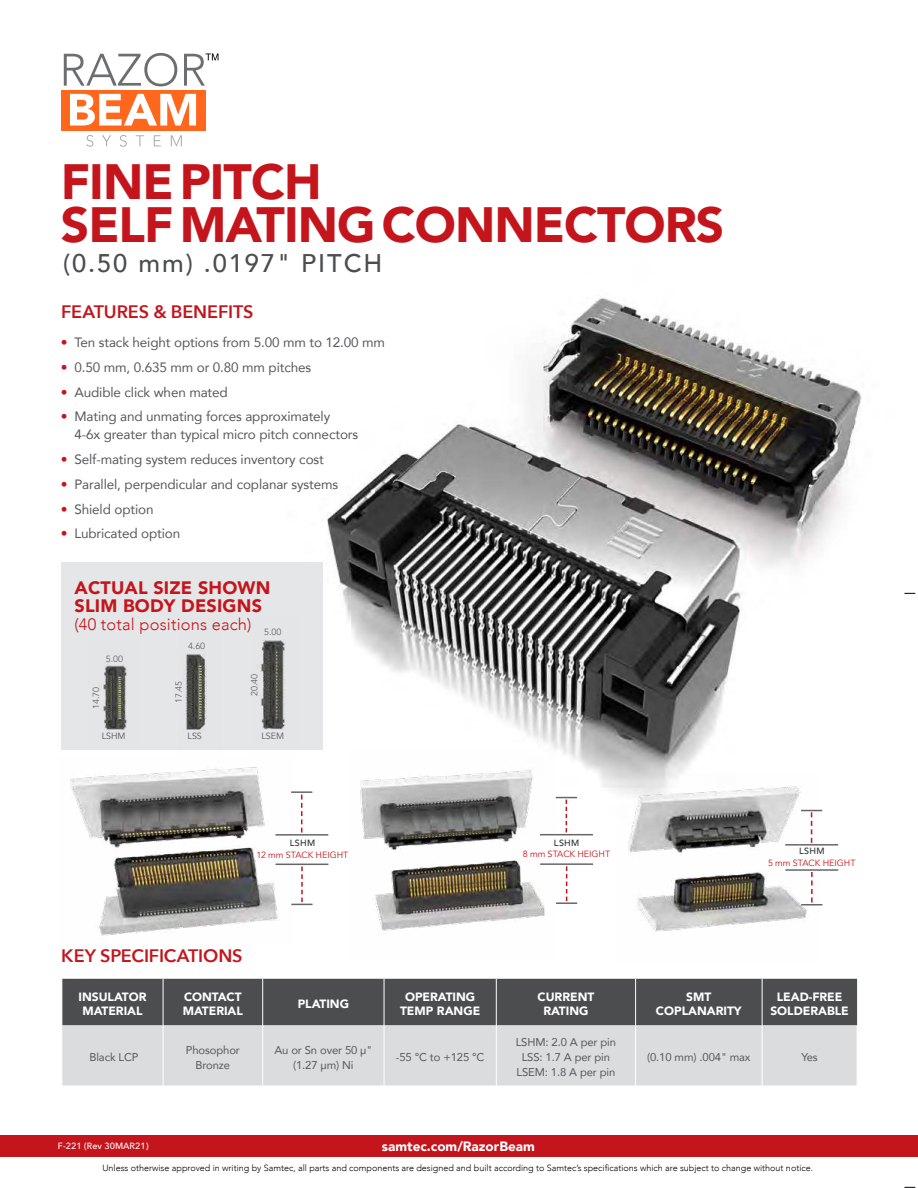
<style>
.page{position:relative;width:918px;height:1188px;background:#fff}
.page>*{position:absolute;margin:0;border:0;box-sizing:border-box;transform-origin:0 0}
.t1{font:900 49.5px/43.5px "Avenir";letter-spacing:-.02em;color:#c4151c}
.t2{font:500 25.5px "Avenir";letter-spacing:.075em;color:#4c4d4f}
.t3{font:600 18px "Avenir Next";letter-spacing:-.005em;color:#c4151c}
.t4{font:900 18px/18px "Avenir";letter-spacing:.01em;color:#c4151c}
.t5{font:300 16.5px "Avenir";letter-spacing:.01em;color:#c4151c}
.t6{font:13.5px/18px "Avenir";letter-spacing:-.01em;color:#57585b}
.t7{font:900 13.5px "Avenir";color:#fff}
.t8{font:900 12px/14.4px "Avenir";color:#fff;text-align:center}
.t9{font:11.25px/15px "Avenir";letter-spacing:-.01em;color:#57585b;text-align:center}
.t10{font:300 9px "Avenir";color:#000}
.t11{font:9px "Avenir";color:#c4151c}
.t12{font:9px "Avenir";letter-spacing:-.01em;color:#626366}
.t13{font:500 9px "Avenir Next";color:#fff}
.t14{font:500 9px "Avenir";letter-spacing:.025em;color:#2f3333}
.t15{font:9px "Avenir";letter-spacing:-.01em;color:#57585b}
.s1{font-family:"Avenir Next";color:#c4151c}
</style>
<div class="page">
<div style="left:0;top:1135px;width:918px;height:22px;background:#c4151c"></div>
<img style="left:294px;top:296px;width:622px;height:610px">
<img style="left:70px;top:767px;width:224px;height:169px">
<img style="left:350px;top:750px;width:204px;height:184px">
<img style="left:618px;top:773px;width:202px;height:159px">
<hr style="left:785px;top:844px;width:53px;height:2px;background:#676767">
<svg style="left:801px;top:810px;width:21px;height:33px"></svg>
<hr style="left:785px;top:869px;width:53px;height:2px;background:#676767">
<svg style="left:801px;top:872px;width:21px;height:33px"></svg>
<hr style="left:540px;top:834px;width:53px;height:1px;background:#676767">
<svg style="left:556px;top:797px;width:21px;height:35px"></svg>
<hr style="left:540px;top:863px;width:53px;height:2px;background:#676767">
<hr style="left:556px;top:902px;width:21px;height:2px;background:#676767">
<svg style="left:566px;top:866px;width:1px;height:35px"></svg>
<div style="left:62px;top:979px;width:795px;height:46px;background:#4c4d4f"></div>
<div style="left:62px;top:1025px;width:795px;height:61px;background:#dbdcde"></div>
<hr style="left:163px;top:979px;width:1px;height:46px;background:#fff">
<hr style="left:262px;top:979px;width:1px;height:46px;background:#fff">
<hr style="left:384px;top:979px;width:1px;height:46px;background:#fff">
<hr style="left:496px;top:979px;width:1px;height:46px;background:#fff">
<hr style="left:635px;top:979px;width:1px;height:46px;background:#fff">
<hr style="left:762px;top:979px;width:1px;height:46px;background:#fff">
<hr style="left:163px;top:1025px;width:1px;height:61px;background:#fff">
<hr style="left:262px;top:1025px;width:1px;height:61px;background:#fff">
<hr style="left:384px;top:1025px;width:1px;height:61px;background:#fff">
<hr style="left:496px;top:1025px;width:1px;height:61px;background:#fff">
<hr style="left:635px;top:1025px;width:1px;height:61px;background:#fff">
<hr style="left:762px;top:1025px;width:1px;height:61px;background:#fff">
<hr style="left:275px;top:834px;width:53px;height:2px;background:#676767">
<hr style="left:291px;top:791px;width:21px;height:2px;background:#676767">
<svg style="left:301px;top:795px;width:1px;height:38px"></svg>
<hr style="left:276px;top:864px;width:52px;height:1px;background:#676767">
<svg style="left:291px;top:867px;width:22px;height:38px"></svg>
<div style="left:61px;top:562px;width:261px;height:188px;background:#e5e6e7"></div>
<div style="left:61px;top:90px;width:144px;height:40px;background:#ff671d"></div>
<svg style="left:64px;top:53px;width:113px;height:33px"></svg>
<svg style="left:70px;top:94px;width:126px;height:32px"></svg>
<svg style="left:184px;top:54px;width:34px;height:32px"></svg>
<svg style="left:86px;top:135px;width:7px;height:12px"></svg>
<svg style="left:102px;top:135px;width:9px;height:11px"></svg>
<svg style="left:120px;top:135px;width:7px;height:12px"></svg>
<svg style="left:136px;top:135px;width:8px;height:11px"></svg>
<svg style="left:154px;top:135px;width:7px;height:11px"></svg>
<svg style="left:171px;top:135px;width:11px;height:11px"></svg>
<img style="left:103px;top:664px;width:24px;height:66px">
<img style="left:183px;top:653px;width:24px;height:77px">
<img style="left:261px;top:640px;width:39px;height:115px">
<svg style="left:904px;top:1187px;width:12px;height:1px"></svg>
<svg style="left:904px;top:593px;width:12px;height:1px"></svg>
<h1 class="t1" style="left:61px;top:160px;width:665px">FINE PITCH<br>SELF MATING CONNECTORS</h1>
<h2 class="t2" style="left:63px;top:254px;width:321px">(0.50 mm) .0197" PITCH</h2>
<h3 class="t3" style="left:61px;top:302px;width:194px">FEATURES &amp; BENEFITS</h3>
<p class="t6" style="left:61px;top:335px;width:326px"><span class="s1">•</span> Ten stack height options from 5.00 mm to 12.00 mm</p>
<p class="t6" style="left:61px;top:359px;width:252px"><span class="s1">•</span> 0.50 mm, 0.635 mm or 0.80 mm pitches</p>
<p class="t6" style="left:61px;top:384px;width:168px"><span class="s1">•</span> Audible click when mated</p>
<p class="t6" style="left:74px;top:409px;width:285px;text-indent:-14px"><span class="s1">•</span> Mating and unmating forces approximately<br>4-6x greater than typical micro pitch connectors</p>
<p class="t6" style="left:61px;top:452px;width:265px"><span class="s1">•</span> Self-mating system reduces inventory cost</p>
<p class="t6" style="left:61px;top:476px;width:279px"><span class="s1">•</span> Parallel, perpendicular and coplanar systems</p>
<p class="t6" style="left:61px;top:501px;width:94px"><span class="s1">•</span> Shield option</p>
<p class="t6" style="left:61px;top:526px;width:121px"><span class="s1">•</span> Lubricated option</p>
<h3 class="t4" style="left:75px;top:578px;width:197px">ACTUAL SIZE SHOWN<br>SLIM BODY DESIGNS</h3>
<p class="t5" style="left:75px;top:617px;width:179px">(40 total positions each)</p>
<p class="t12" style="left:264px;top:627px;width:19px">5.00</p>
<p class="t12" style="left:106px;top:654px;width:19px">5.00</p>
<p class="t12" style="left:91px;top:709px;width:24px;rotate:-90deg">14.70</p>
<p class="t12" style="left:188px;top:641px;width:19px">4.60</p>
<p class="t12" style="left:173px;top:703px;width:24px;rotate:-90deg">17.45</p>
<p class="t12" style="left:249px;top:696px;width:24px;rotate:-90deg">20.40</p>
<p class="t15" style="left:102px;top:731px;width:25px">LSHM</p>
<p class="t15" style="left:188px;top:731px;width:16px">LSS</p>
<p class="t15" style="left:261px;top:731px;width:24px">LSEM</p>
<p class="t14" style="left:290px;top:840px;width:27px">LSHM</p>
<p class="t11" style="left:257px;top:849px;width:93px">12 mm STACK HEIGHT</p>
<h3 class="t3" style="left:61px;top:945px;width:183px">KEY SPECIFICATIONS</h3>
<p class="t14" style="left:554px;top:840px;width:27px">LSHM</p>
<p class="t11" style="left:523px;top:849px;width:89px">8 mm STACK HEIGHT</p>
<p class="t14" style="left:799px;top:848px;width:27px">LSHM</p>
<p class="t11" style="left:768px;top:857px;width:89px">5 mm STACK HEIGHT</p>
<p class="t8" style="left:78px;top:990px;width:69px">INSULATOR<br>MATERIAL</p>
<p class="t8" style="left:183px;top:990px;width:62px;text-align:left">CONTACT<br>MATERIAL</p>
<p class="t8" style="left:298px;top:997px;width:53px">PLATING</p>
<p class="t8" style="left:400px;top:990px;width:82px">OPERATING<br>TEMP RANGE</p>
<p class="t8" style="left:538px;top:990px;width:58px">CURRENT<br>RATING</p>
<p class="t8" style="left:656px;top:990px;width:87px">SMT<br>COPLANARITY</p>
<p class="t8" style="left:770px;top:990px;width:80px">LEAD-FREE<br>SOLDERABLE</p>
<p class="t9" style="left:89px;top:1051px;width:51px">Black LCP</p>
<p class="t9" style="left:186px;top:1043px;width:55px">Phosophor<br>Bronze</p>
<p class="t9" style="left:274px;top:1043px;width:99px">Au or Sn over 50 µ" (1.27 µm) Ni</p>
<p class="t9" style="left:396px;top:1051px;width:90px">-55 °C to +125 °C</p>
<p class="t9" style="left:516px;top:1036px;width:102px">LSHM: 2.0 A per pin<br>LSS: 1.7 A per pin<br>LSEM: 1.8 A per pin</p>
<p class="t9" style="left:647px;top:1051px;width:105px">(0.10 mm) .004" max</p>
<p class="t9" style="left:801px;top:1051px;width:18px">Yes</p>
<p class="t13" style="left:58px;top:1141px;width:92px">F-221 (Rev 30MAR21)</p>
<p class="t7" style="left:382px;top:1138px;width:154px">samtec.com/RazorBeam</p>
<p class="t10" style="left:102px;top:1162px;width:712px">Unless otherwise approved in writing by Samtec, all parts and components are designed and built according to Samtec’s speci昀椀cations which are subject to change without notice.</p>
</div>
